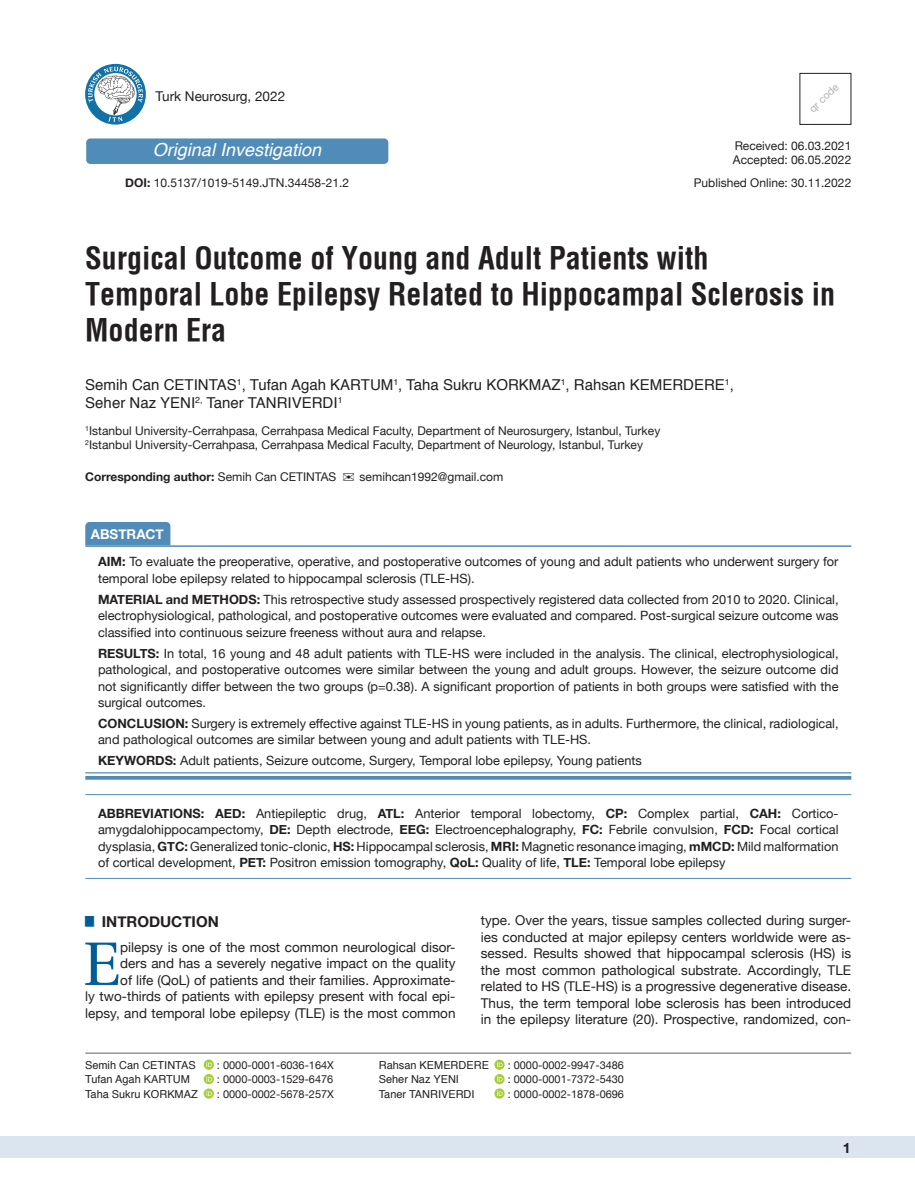
<style>
.page{position:relative;width:915px;height:1191px;background:#fff}
.page>*{position:absolute;margin:0;border:0;box-sizing:border-box;transform-origin:0 0}
.t1{font:61.2px "Utopia";color:#005d95}
.t2{font:700 30px/36px "Helvetica Condens";color:#231f20}
.t3{font:italic 18px "Helvetica";color:#fff}
.t4{font:15px/18px "Helvetica";color:#231f20}
.t5{font:700 15px "Helvetica Neue";color:#231f20}
.t6{font:700 14.25px "Helvetica Neue";color:#231f20}
.t7{font:13.5px/16.5px "Helvetica Neue";color:#231f20;text-align:justify}
.t8{font:700 13.5px "Helvetica Neue";color:#fff}
.t9{font:12.75px/16.5px "Helvetica Neue";color:#231f20;text-align:justify}
.t10{font:12px "Helvetica Neue";color:#231f20}
.t11{font:700 12px "Helvetica Neue";color:#231f20}
.t12{font:10.95px "Helvetica Neue";color:#231f20}
.t13{font:10.95px "Helvetica";color:#231f20}
.t14{font:10.5px "Helvetica Neue";color:#b2b3b7}
.s1{font-weight:700}
.s2{font-weight:400}
</style>
<div class="page">
<div style="left:0;top:1136px;width:914px;height:22px;background:#dbe5f0"></div>
<hr style="left:85px;top:1052px;width:765px;height:1px;background:#636366">
<div style="left:85px;top:522px;width:85px;height:23px;background:#518cb9"></div>
<svg style="left:85px;top:773px;width:766px;height:1px"></svg>
<hr style="left:85px;top:545px;width:766px;height:2px;background:#518cb9">
<hr style="left:85px;top:772px;width:766px;height:1px;background:#518cb9">
<hr style="left:85px;top:776px;width:766px;height:3px;background:#518cb9">
<hr style="left:85px;top:794px;width:766px;height:1px;background:#518cb9">
<hr style="left:85px;top:878px;width:766px;height:1px;background:#518cb9">
<div style="left:799px;top:73px;width:51px;height:52px;border:1px solid #231f20"></div>
<svg style="left:204px;top:1059px;width:10px;height:10px"></svg>
<svg style="left:206px;top:1061px;width:6px;height:6px"></svg>
<svg style="left:204px;top:1074px;width:10px;height:10px"></svg>
<svg style="left:206px;top:1075px;width:6px;height:6px"></svg>
<svg style="left:204px;top:1088px;width:10px;height:10px"></svg>
<svg style="left:206px;top:1090px;width:6px;height:5px"></svg>
<svg style="left:494px;top:1059px;width:10px;height:10px"></svg>
<svg style="left:497px;top:1061px;width:5px;height:6px"></svg>
<svg style="left:494px;top:1074px;width:10px;height:10px"></svg>
<svg style="left:497px;top:1075px;width:5px;height:6px"></svg>
<svg style="left:494px;top:1088px;width:10px;height:10px"></svg>
<svg style="left:497px;top:1090px;width:5px;height:5px"></svg>
<svg style="left:85px;top:64px;width:61px;height:61px"></svg>
<svg style="left:88px;top:67px;width:55px;height:55px"></svg>
<div style="left:86px;top:138px;width:302px;height:26px;background:#518cb9;border-radius:4px"></div>
<p class="t7" style="left:156px;top:88px;width:131px">Turk Neurosurg, 2022</p>
<p class="t3" style="left:153px;top:136px;width:170px">Original Investigation</p>
<p class="t10" style="left:125px;top:174px;width:225px"><span class="s1">DOI:</span> 10.5137/1019-5149.JTN.34458-21.2</p>
<p class="t14" style="left:805px;top:105px;width:38px;rotate:-44deg">qr code</p>
<p class="t10" style="left:734px;top:137px;width:118px">Received: 06.03.2021</p>
<p class="t10" style="left:732px;top:151px;width:120px">Accepted: 06.05.2022</p>
<p class="t10" style="left:693px;top:174px;width:159px">Published Online: 30.11.2022</p>
<p class="t2" style="left:85px;top:240px;width:751px">Surgical Outcome of Young and Adult Patients with<br>Temporal Lobe Epilepsy Related to Hippocampal Sclerosis in<br>Modern Era</p>
<p class="t4" style="left:85px;top:376px;width:650px">Semih Can CETINTAS<sup>1</sup>, Tufan Agah KARTUM<sup>1</sup>, Taha Sukru KORKMAZ<sup>1</sup>, Rahsan KEMERDERE<sup>1</sup>,<br>Seher Naz YENI<sup>2,</sup> Taner TANRIVERDI<sup>1</sup></p>
<p class="t10" style="left:85px;top:422px;width:576px"><sup>1</sup>Istanbul University-Cerrahpasa, Cerrahpasa Medical Faculty, Department of Neurosurgery, Istanbul, Turkey</p>
<p class="t10" style="left:85px;top:436px;width:559px"><sup>2</sup>Istanbul University-Cerrahpasa, Cerrahpasa Medical Faculty, Department of Neurology, Istanbul, Turkey</p>
<p class="t11" style="left:85px;top:467px;width:252px">Corresponding author: <span class="s2">Semih Can CETINTAS</span></p>
<p class="t10" style="left:359px;top:468px;width:145px">semihcan1992@gmail.com</p>
<p class="t8" style="left:91px;top:523px;width:75px">ABSTRACT</p>
<p class="t9" style="left:98px;top:554px;width:741px"><span class="s1">AIM:</span> To evaluate the preoperative, operative, and postoperative outcomes of young and adult patients who underwent surgery for temporal lobe epilepsy related to hippocampal sclerosis (TLE-HS).</p>
<p class="t9" style="left:98px;top:591px;width:741px"><span class="s1">MATERIAL and METHODS:</span> This retrospective study assessed prospectively registered data collected from 2010 to 2020. Clinical, electrophysiological, pathological, and postoperative outcomes were evaluated and compared. Post-surgical seizure outcome was classified into continuous seizure freeness without aura and relapse.</p>
<p class="t9" style="left:98px;top:645px;width:741px"><span class="s1">RESULTS:</span> In total, 16 young and 48 adult patients with TLE-HS were included in the analysis. The clinical, electrophysiological, pathological, and postoperative outcomes were similar between the young and adult groups. However, the seizure outcome did not significantly differ between the two groups (p=0.38). A significant proportion of patients in both groups were satisfied with the surgical outcomes.</p>
<p class="t9" style="left:98px;top:715px;width:741px"><span class="s1">CONCLUSION:</span> Surgery is extremely effective against TLE-HS in young patients, as in adults. Furthermore, the clinical, radiological, and pathological outcomes are similar between young and adult patients with TLE-HS.</p>
<p class="t9" style="left:98px;top:753px;width:545px"><span class="s1">KEYWORDS:</span> Adult patients, Seizure outcome, Surgery, Temporal lobe epilepsy, Young patients</p>
<p class="t9" style="left:98px;top:806px;width:741px"><span class="s1">ABBREVIATIONS: AED:</span> Antiepileptic drug, <span class="s1">ATL:</span> Anterior temporal lobectomy, <span class="s1">CP:</span> Complex partial, <span class="s1">CAH:</span> Cortico&shy;amygdalohippocampectomy, <span class="s1">DE:</span> Depth electrode, <span class="s1">EEG:</span> Electroencephalography, <span class="s1">FC:</span> Febrile convulsion, <span class="s1">FCD:</span> Focal cortical dysplasia, <span class="s1">GTC:</span> Generalized tonic-clonic, <span class="s1">HS:</span> Hippocampal sclerosis, <span class="s1">MRI:</span> Magnetic resonance imaging, <span class="s1">mMCD:</span> Mild malformation of cortical development, <span class="s1">PET:</span> Positron emission tomography, <span class="s1">QoL:</span> Quality of life, <span class="s1">TLE:</span> Temporal lobe epilepsy</p>
<p class="t5" style="left:85px;top:909px;width:135px"><sup>█</sup> INTRODUCTION</p>
<p class="t1" style="left:83px;top:928px;width:39px">E</p>
<p class="t7" style="left:85px;top:939px;width:371px;text-align:right">pilepsy is one of the most common neurological disor-<br>ders and has a severely negative impact on the quality<br>of life (QoL) of patients and their families. Approximate-<br>ly two-thirds of patients with epilepsy present with focal epi&shy;lepsy, and temporal lobe epilepsy (TLE) is the most common</p>
<p class="t7" style="left:480px;top:913px;width:371px">type. Over the years, tissue samples collected during surger&shy;ies conducted at major epilepsy centers worldwide were as&shy;sessed. Results showed that hippocampal sclerosis (HS) is the most common pathological substrate. Accordingly, TLE related to HS (TLE-HS) is a progressive degenerative disease.<br>Thus, the term temporal lobe sclerosis has been introduced in the epilepsy literature (20). Prospective, randomized, con-</p>
<p class="t13" style="left:85px;top:1056px;width:112px">Semih Can CETINTAS</p>
<p class="t12" style="left:217px;top:1057px;width:118px">: 0000-0001-6036-164X</p>
<p class="t13" style="left:85px;top:1071px;width:106px">Tufan Agah KARTUM</p>
<p class="t12" style="left:217px;top:1071px;width:118px">: 0000-0003-1529-6476</p>
<p class="t13" style="left:85px;top:1085px;width:114px">Taha Sukru KORKMAZ</p>
<p class="t12" style="left:217px;top:1086px;width:118px">: 0000-0002-5678-257X</p>
<p class="t13" style="left:378px;top:1056px;width:112px">Rahsan KEMERDERE</p>
<p class="t12" style="left:507px;top:1057px;width:118px">: 0000-0002-9947-3486</p>
<p class="t13" style="left:378px;top:1071px;width:82px">Seher Naz YENI</p>
<p class="t12" style="left:507px;top:1071px;width:118px">: 0000-0001-7372-5430</p>
<p class="t13" style="left:378px;top:1085px;width:97px">Taner TANRIVERDI</p>
<p class="t12" style="left:507px;top:1086px;width:118px">: 0000-0002-1878-0696</p>
<p class="t6" style="left:842px;top:1137px;width:9px">1</p>
</div>
